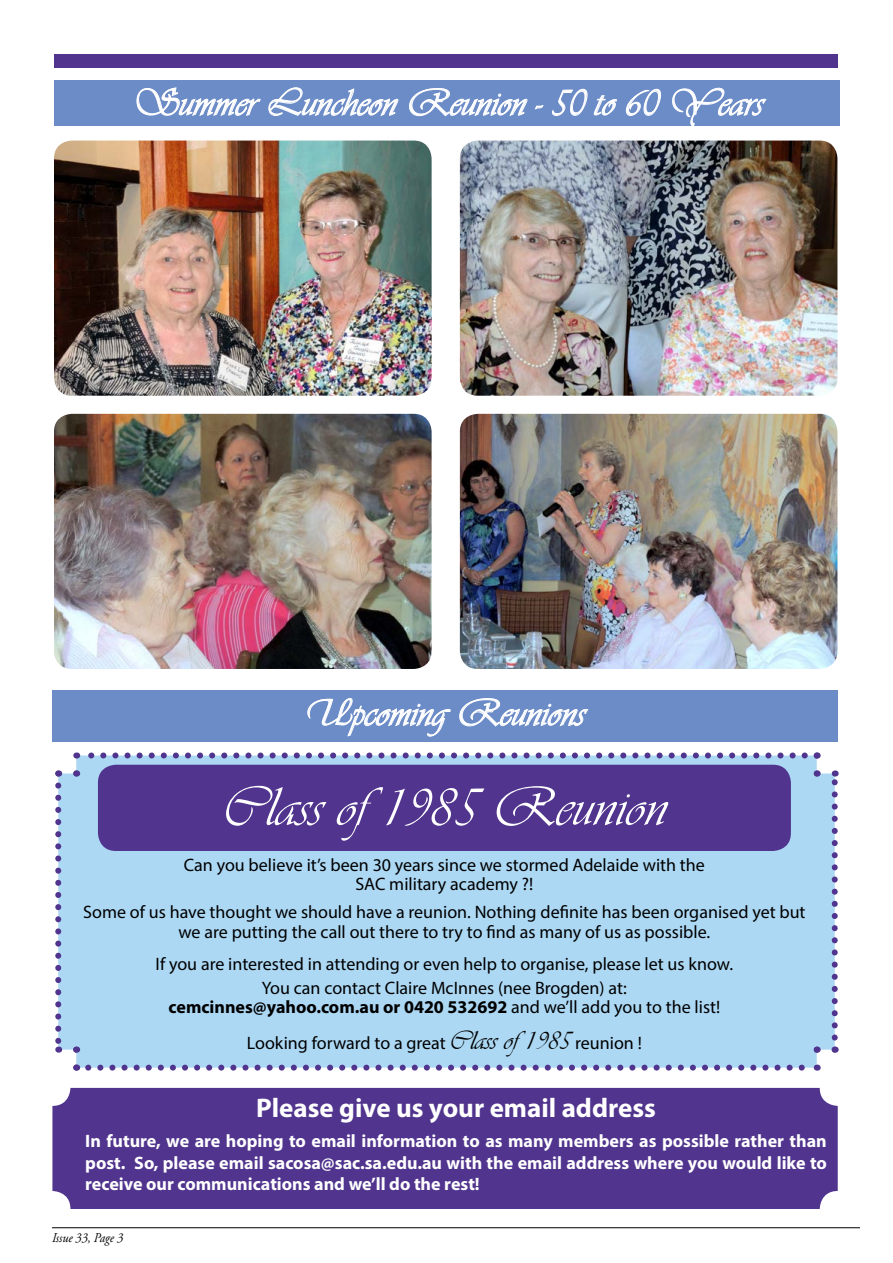
<style>
.page{position:relative;width:893px;height:1263px;background:#fff}
.page>*{position:absolute;margin:0;border:0;box-sizing:border-box;transform-origin:0 0}
.t1{font:57px "Vivaldii";color:#fff}
.t2{font:39px "Vivaldii";color:#fff}
.t3{font:700 27px "Myriad Pro";color:#fff}
.t4{font:18px/19.5px "Myriad Pro";color:#000;text-align:center}
.t5{font:700 18px/21.6px "Myriad Pro";color:#fff;text-align:justify}
.t6{font:italic 13.5px "Adobe Garamond Pro";color:#000;scale:.9 1}
.s1{font-weight:700}
.s2{font-family:"Vivaldii";font-size:27px}
</style>
<div class="page">
<div style="left:54px;top:54px;width:783px;height:13px;background:#50348d"></div>
<img style="left:54px;top:141px;width:378px;height:255px">
<img style="left:460px;top:141px;width:377px;height:255px">
<img style="left:54px;top:414px;width:378px;height:255px">
<img style="left:460px;top:414px;width:377px;height:255px">
<div style="left:54px;top:81px;width:785px;height:45px;background:#6c8cc7"></div>
<svg style="left:137px;top:87px;width:124px;height:29px"></svg>
<svg style="left:268px;top:87px;width:130px;height:29px"></svg>
<svg style="left:409px;top:88px;width:118px;height:28px"></svg>
<svg style="left:535px;top:105px;width:8px;height:4px"></svg>
<svg style="left:552px;top:89px;width:35px;height:27px"></svg>
<svg style="left:594px;top:95px;width:23px;height:21px"></svg>
<svg style="left:626px;top:89px;width:35px;height:27px"></svg>
<svg style="left:672px;top:88px;width:94px;height:38px"></svg>
<div style="left:53px;top:690px;width:785px;height:51px;background:#6c8cc7"></div>
<svg style="left:307px;top:698px;width:144px;height:39px"></svg>
<svg style="left:459px;top:698px;width:129px;height:28px"></svg>
<div style="left:58px;top:755px;width:777px;height:312px;background:#acd8f4"></div>
<svg style="left:88px;top:1064px;width:723px;height:6px"></svg>
<svg style="left:73px;top:764px;width:6px;height:12px"></svg>
<svg style="left:58px;top:770px;width:9px;height:6px"></svg>
<svg style="left:55px;top:785px;width:6px;height:267px"></svg>
<svg style="left:67px;top:1046px;width:10px;height:6px"></svg>
<svg style="left:73px;top:1058px;width:6px;height:12px"></svg>
<svg style="left:814px;top:1046px;width:6px;height:12px"></svg>
<svg style="left:826px;top:1046px;width:10px;height:6px"></svg>
<svg style="left:832px;top:770px;width:6px;height:267px"></svg>
<svg style="left:817px;top:770px;width:9px;height:6px"></svg>
<svg style="left:814px;top:752px;width:6px;height:12px"></svg>
<svg style="left:76px;top:752px;width:729px;height:6px"></svg>
<div style="left:98px;top:765px;width:693px;height:86px;background:#50348d;border-radius:18px"></div>
<div style="left:52px;top:1088px;width:786px;height:121px;background:#50348d;border-radius:18px"></div>
<hr style="left:52px;top:1227px;width:808px;height:1px;background:#000">
<h2 class="t2" style="left:132px;top:80px;width:632px">Summer Luncheon Reunion - 50 to 60 Years</h2>
<h2 class="t2" style="left:304px;top:690px;width:282px">Upcoming Reunions</h2>
<h1 class="t1" style="left:222px;top:774px;width:446px">Class of1985 Reunion</h1>
<p class="t4" style="left:184px;top:854px;width:522px">Can you believe it’s been 30 years since we stormed Adelaide with the<br>SAC military academy ?!</p>
<p class="t4" style="left:83px;top:902px;width:724px">Some of us have thought we should have a reunion. Nothing definite has been organised yet but we are putting the call out there to try to find as many of us as possible.</p>
<p class="t4" style="left:156px;top:952px;width:579px;line-height:23.7px">If you are interested in attending or even help to organise, please let us know.<br>You can contact Claire McInnes (nee Brogden) at:</p>
<p class="t4" style="left:169px;top:989px;width:553px;line-height:36px"><span class="s1">cemcinnes@yahoo.com.au or 0420 532692</span> and we’ll add you to the list!<br>Looking forward to a great <span class="s2">Class of1985</span> reunion !</p>
<h3 class="t3" style="left:256px;top:1090px;width:401px">Please give us your email address</h3>
<p class="t5" style="left:85px;top:1129px;width:743px">In future, we are hoping to email information to as many members as possible rather than post. So, please email sacosa@sac.sa.edu.au with the email address where you would like to receive our communications and we’ll do the rest!</p>
<p class="t6" style="left:52px;top:1230px;width:81px">Issue 33, Page 3</p>
</div>
